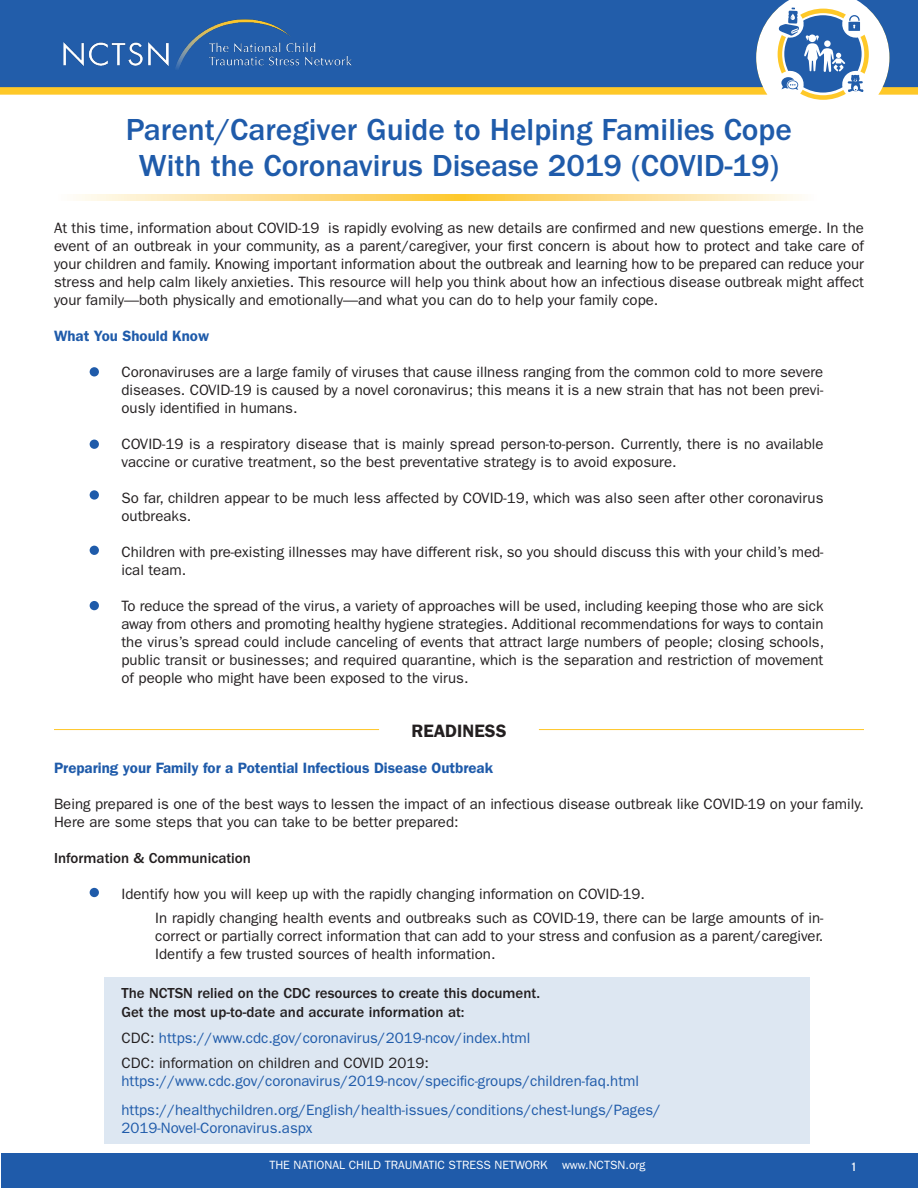
<style>
.page{position:relative;width:918px;height:1188px;background:#fff}
.page>*{position:absolute;margin:0;border:0;box-sizing:border-box;transform-origin:0 0}
.t1{font:500 31.5px "ITC Franklin Gothic Std";color:#1f5baa}
.t2{font:600 18px "ITC Franklin Gothic Std";color:#231f20}
.t3{font:15px/18px "ITC Franklin Gothic Std";color:#231f20;text-align:justify}
.t4{font:15px "ITC Franklin Gothic Std";color:#1f5baa}
.t5{font:500 15px "ITC Franklin Gothic Std";color:#231f20}
.t6{font:600 15px "ITC Franklin Gothic Std";color:#1f5baa}
.t7{font:12px "ITC Franklin Gothic Std";color:#fff}
.t8{font:12px "Interstate";color:#fff}
.s1{color:#231f20}
</style>
<div class="page">
<div style="left:1px;top:1153px;width:917px;height:35px;background:#1f5baa"></div>
<div style="left:104px;top:977px;width:706px;height:167px;background:#dde7f2"></div>
<svg style="left:76px;top:195px;width:726px;height:6px;background:#fee093"></svg>
<svg style="left:0;top:87px;width:755px;height:8px;background:#fbc935"></svg>
<div style="left:0;top:0;width:755px;height:87px;background:#225daa"></div>
<svg style="left:755px;top:0;width:163px;height:100px"></svg>
<img style="left:49px;top:16px;width:318px;height:75px">
<hr style="left:54px;top:729px;width:325px;height:1px;background:#ffc727">
<hr style="left:539px;top:729px;width:325px;height:1px;background:#ffc727">
<div style="left:90px;top:367px;width:9px;height:10px;background:#1f5baa;border-radius:50%"></div>
<div style="left:90px;top:440px;width:9px;height:9px;background:#1f5baa;border-radius:50%"></div>
<div style="left:90px;top:490px;width:9px;height:10px;background:#1f5baa;border-radius:50%"></div>
<div style="left:90px;top:546px;width:9px;height:9px;background:#1f5baa;border-radius:50%"></div>
<div style="left:90px;top:601px;width:9px;height:9px;background:#1f5baa;border-radius:50%"></div>
<div style="left:90px;top:888px;width:9px;height:9px;background:#1f5baa;border-radius:50%"></div>
<p class="t1" style="left:126px;top:111px;width:668px">Parent/Caregiver Guide to Helping Families Cope</p>
<p class="t1" style="left:139px;top:147px;width:642px">With the Coronavirus Disease 2019 (COVID-19)</p>
<p class="t3" style="left:54px;top:219px;width:812px">At this time, information about COVID-19 is rapidly evolving as new details are confirmed and new questions emerge. In the event of an outbreak in your community, as a parent/caregiver, your first concern is about how to protect and take care of your children and family. Knowing important information about the outbreak and learning how to be prepared can reduce your stress and help calm likely anxieties. This resource will help you think about how an infectious disease outbreak might affect your family—both physically and emotionally—and what you can do to help your family cope.</p>
<p class="t6" style="left:54px;top:326px;width:157px">What You Should Know</p>
<p class="t3" style="left:122px;top:363px;width:704px">Coronaviruses are a large family of viruses that cause illness ranging from the common cold to more severe diseases. COVID-19 is caused by a novel coronavirus; this means it is a new strain that has not been previ&shy;ously identified in humans.</p>
<p class="t3" style="left:122px;top:435px;width:704px">COVID-19 is a respiratory disease that is mainly spread person-to-person. Currently, there is no available vaccine or curative treatment, so the best preventative strategy is to avoid exposure.</p>
<p class="t3" style="left:122px;top:489px;width:704px">So far, children appear to be much less affected by COVID-19, which was also seen after other coronavirus outbreaks.</p>
<p class="t3" style="left:122px;top:543px;width:704px">Children with pre-existing illnesses may have different risk, so you should discuss this with your child’s med&shy;ical team.</p>
<p class="t3" style="left:122px;top:597px;width:704px">To reduce the spread of the virus, a variety of approaches will be used, including keeping those who are sick away from others and promoting healthy hygiene strategies. Additional recommendations for ways to contain the virus’s spread could include canceling of events that attract large numbers of people; closing schools, public transit or businesses; and required quarantine, which is the separation and restriction of movement of people who might have been exposed to the virus.</p>
<p class="t2" style="left:411px;top:720px;width:97px">READINESS</p>
<p class="t6" style="left:54px;top:758px;width:441px">Preparing your Family for a Potential Infectious Disease Outbreak</p>
<p class="t3" style="left:54px;top:795px;width:811px">Being prepared is one of the best ways to lessen the impact of an infectious disease outbreak like COVID-19 on your family.<br>Here are some steps that you can take to be better prepared:</p>
<p class="t5" style="left:54px;top:849px;width:199px">Information &amp; Communication</p>
<p class="t3" style="left:122px;top:885px;width:525px">Identify how you will keep up with the rapidly changing information on COVID-19.</p>
<p class="t3" style="left:155px;top:909px;width:670px">In rapidly changing health events and outbreaks such as COVID-19, there can be large amounts of in&shy;correct or partially correct information that can add to your stress and confusion as a parent/caregiver.<br>Identify a few trusted sources of health information.</p>
<p class="t5" style="left:122px;top:984px;width:420px">The NCTSN relied on the CDC resources to create this document.</p>
<p class="t5" style="left:122px;top:1004px;width:345px">Get the most up-to-date and accurate information at:</p>
<p class="t4" style="left:122px;top:1029px;width:410px"><span class="s1">CDC:</span> https://www.cdc.gov/coronavirus/2019-ncov/index.html</p>
<p class="t3" style="left:122px;top:1054px;width:309px">CDC: information on children and COVID 2019:</p>
<p class="t4" style="left:122px;top:1072px;width:519px">https://www.cdc.gov/coronavirus/2019-ncov/specific-groups/children-faq.html</p>
<p class="t4" style="left:122px;top:1101px;width:541px">https://healthychildren.org/English/health-issues/conditions/chest-lungs/Pages/</p>
<p class="t4" style="left:122px;top:1119px;width:193px">2019-Novel-Coronavirus.aspx</p>
<p class="t7" style="left:269px;top:1158px;width:377px">THE NATIONAL CHILD TRAUMATIC STRESS NETWORK www.NCTSN.org</p>
<p class="t8" style="left:852px;top:1160px;width:6px">1</p>
</div>
